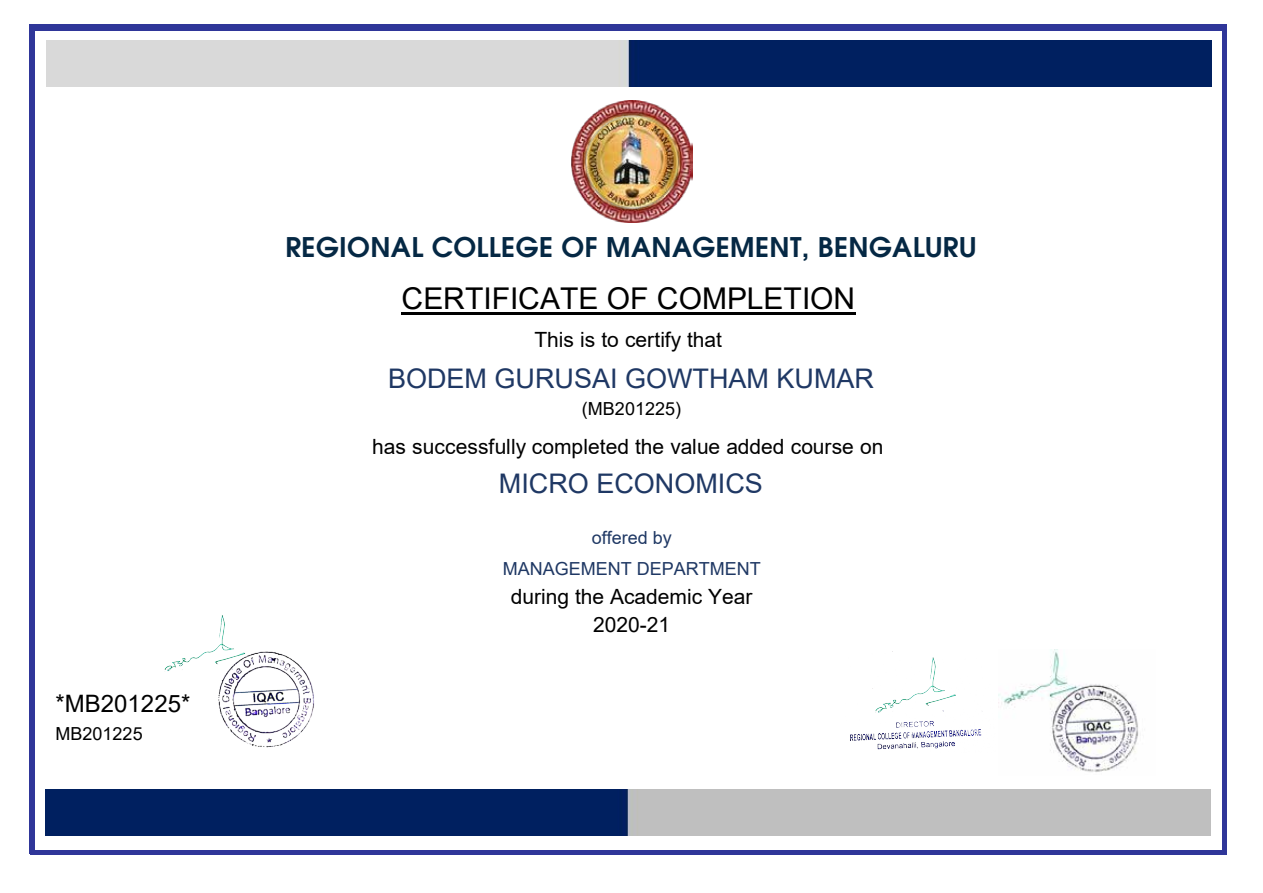
<style>
.page{position:relative;width:1263px;height:893px;background:#fff}
.page>*{position:absolute;margin:0;border:0;box-sizing:border-box;transform-origin:0 0}
.t1{font:30px "Arial";color:#000}
.t2{font:600 27.15px "Avant Garde LT";letter-spacing:.015em;color:#052844}
.t3{font:27px "Arial";color:#1f3864}
.t4{font:24px "Arial";color:#000}
.t5{font:21px/28px "Arial";color:#000;text-align:center}
.t6{font:18px/31.5px "Arial";color:#1f3864;text-align:center}
.t7{font:18px "Arial";color:#000}
</style>
<div class="page">
<div style="left:30px;top:24px;width:1197px;height:7px;background:#2f3699"></div>
<div style="left:1222px;top:24px;width:5px;height:830px;background:#2f3699"></div>
<hr style="left:30px;top:850px;width:1197px;height:4px;background:#2f3699">
<div style="left:30px;top:24px;width:5px;height:830px;background:#2f3699"></div>
<img style="left:47px;top:40px;width:1164px;height:47px">
<img style="left:46px;top:790px;width:1164px;height:46px">
<hr style="left:402px;top:313px;width:454px;height:2px;background:#000">
<img style="left:998px;top:649px;width:141px;height:123px">
<img style="left:571px;top:101px;width:122px;height:122px">
<img style="left:850px;top:651px;width:132px;height:99px">
<img style="left:165px;top:615px;width:149px;height:133px">
<p class="t4" style="left:56px;top:687px;width:136px">*MB201225*</p>
<p class="t7" style="left:56px;top:721px;width:89px">MB201225</p>
<p class="t2" style="left:285px;top:230px;width:693px">REGIONAL COLLEGE OF MANAGEMENT, BENGALURU</p>
<h1 class="t1" style="left:402px;top:278px;width:455px">CERTIFICATE OF COMPLETION</h1>
<p class="t5" style="left:534px;top:326px;width:189px">This is to certify that</p>
<p class="t3" style="left:388px;top:360px;width:488px">BODEM GURUSAI GOWTHAM KUMAR</p>
<p class="t7" style="left:582px;top:397px;width:101px">(MB201225)</p>
<p class="t5" style="left:372px;top:432px;width:513px">has successfully completed the value added course on</p>
<p class="t3" style="left:499px;top:465px;width:265px">MICRO ECONOMICS</p>
<p class="t6" style="left:503px;top:521px;width:260px">offered by<br>MANAGEMENT DEPARTMENT</p>
<p class="t5" style="left:511px;top:583px;width:243px">during the Academic Year<br>2020-21</p>
</div>
